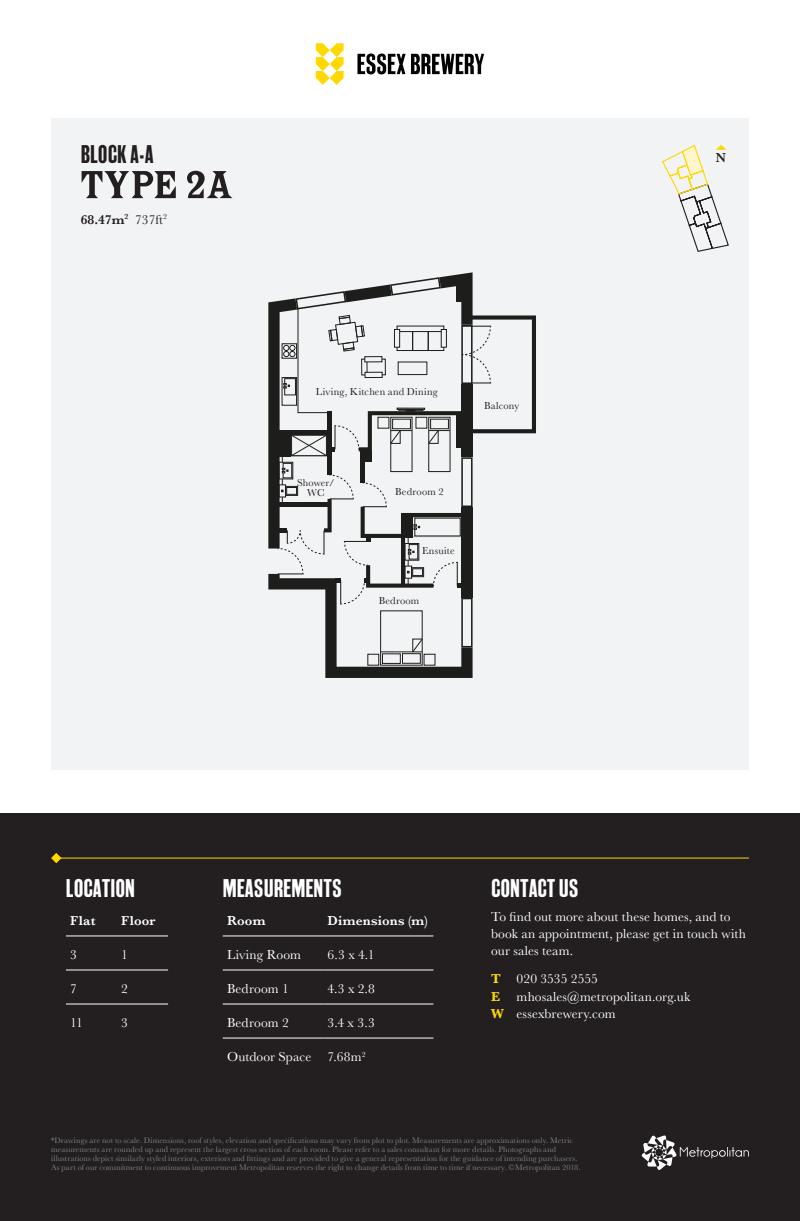
<style>
.page{position:relative;width:800px;height:1221px;background:#fff}
.page>*{position:absolute;margin:0;border:0;box-sizing:border-box;transform-origin:0 0}
.t1{font:51.15px "Myriad Pro";color:#000}
.Small_Title{font:700 condensed 50.1px "Latin";letter-spacing:-.015em;color:#231f20}
.t2{font:500 27px "Gothic";color:#fff}
.Sub-Title{font:500 27px "Gothic";color:#231f20}
.Body{font:13.5px/17.2px "Baskerville";letter-spacing:.01em;color:#fff}
.Body-2{font:600 13.5px "Baskerville";letter-spacing:.015em;color:#fff}
.t3{font:600 13.5px "Baskerville";color:#231f20}
.Body-3{font:10.5px "Baskerville";letter-spacing:.02em;color:#231f20}
.Body-4{font:10.35px/10.5px "Baskerville";letter-spacing:.01em;color:#231f20;text-align:center}
.t4{font:8.25px/9px "Baskerville";letter-spacing:.015em;color:#808285}
.s1{font-weight:400}
.s2{font-weight:700;color:#ffd800}
</style>
<div class="page">
<div style="left:0;top:813px;width:799px;height:407px;background:#231f20"></div>
<svg style="left:641px;top:1135px;width:107px;height:34px"></svg>
<svg style="left:316px;top:43px;width:27px;height:42px"></svg>
<svg style="left:357px;top:53px;width:48px;height:21px"></svg>
<svg style="left:411px;top:54px;width:73px;height:20px"></svg>
<div style="left:51px;top:118px;width:697px;height:652px;background:#f2f3f4"></div>
<svg style="left:51px;top:853px;width:10px;height:10px"></svg>
<hr style="left:53px;top:857px;width:695px;height:1px;background:#ffd800">
<svg style="left:268px;top:272px;width:268px;height:406px"></svg>
<hr style="left:223px;top:935px;width:100px;height:1px;background:#fff">
<hr style="left:323px;top:935px;width:110px;height:1px;background:#fff">
<hr style="left:223px;top:969px;width:100px;height:1px;background:#fff">
<hr style="left:323px;top:969px;width:110px;height:1px;background:#fff">
<hr style="left:223px;top:1003px;width:100px;height:1px;background:#fff">
<hr style="left:323px;top:1003px;width:110px;height:1px;background:#fff">
<hr style="left:223px;top:1037px;width:100px;height:1px;background:#fff">
<hr style="left:323px;top:1037px;width:110px;height:1px;background:#fff">
<hr style="left:66px;top:935px;width:51px;height:1px;background:#fff">
<hr style="left:117px;top:935px;width:51px;height:1px;background:#fff">
<hr style="left:66px;top:969px;width:51px;height:1px;background:#fff">
<hr style="left:117px;top:969px;width:51px;height:1px;background:#fff">
<hr style="left:66px;top:1003px;width:51px;height:1px;background:#fff">
<hr style="left:117px;top:1003px;width:51px;height:1px;background:#fff">
<svg style="left:662px;top:144px;width:67px;height:108px"></svg>
<p class="t1" style="left:104px;top:126px;width:100px">AP. 3</p>
<p class="Sub-Title" style="left:81px;top:140px;width:74px">BLOCK A-A</p>
<p class="Small_Title" style="left:81px;top:160px;width:154px">TYPE 2A</p>
<p class="t3" style="left:81px;top:210px;width:88px">68.47m<sup>2</sup> <span class="s1">737ft</span><sup>2</sup></p>
<p class="Body-3" style="left:316px;top:384px;width:123px">Living, Kitchen and Dining</p>
<p class="Body-4" style="left:297px;top:477px;width:39px">Shower/<br>WC</p>
<p class="Body-3" style="left:395px;top:485px;width:50px">Bedroom 2</p>
<p class="Body-3" style="left:422px;top:544px;width:34px">Ensuite</p>
<p class="Body-3" style="left:378px;top:593px;width:42px">Bedroom</p>
<p class="Body-3" style="left:484px;top:399px;width:37px">Balcony</p>
<h3 class="t3" style="left:715px;top:148px;width:12px">N</h3>
<h3 class="t2" style="left:66px;top:875px;width:71px">LOCATION</h3>
<h3 class="t2" style="left:223px;top:875px;width:120px">MEASUREMENTS</h3>
<p class="Body-2" style="left:70px;top:911px;width:27px">Flat</p>
<p class="Body-2" style="left:121px;top:911px;width:36px">Floor</p>
<p class="Body" style="left:70px;top:946px;width:8px">3</p>
<p class="Body" style="left:121px;top:946px;width:8px">1</p>
<p class="Body" style="left:70px;top:980px;width:8px">7</p>
<p class="Body" style="left:121px;top:980px;width:8px">2</p>
<p class="Body" style="left:70px;top:1014px;width:14px">11</p>
<p class="Body" style="left:121px;top:1014px;width:8px">3</p>
<p class="Body-2" style="left:227px;top:911px;width:40px">Room</p>
<p class="Body-2" style="left:327px;top:911px;width:102px">Dimensions (m)</p>
<p class="Body" style="left:227px;top:946px;width:76px">Living Room</p>
<p class="Body" style="left:327px;top:946px;width:49px">6.3 x 4.1</p>
<p class="Body" style="left:227px;top:980px;width:63px">Bedroom 1</p>
<p class="Body" style="left:327px;top:980px;width:49px">4.3 x 2.8</p>
<p class="Body" style="left:227px;top:1014px;width:63px">Bedroom 2</p>
<p class="Body" style="left:327px;top:1014px;width:49px">3.4 x 3.3</p>
<p class="Body" style="left:227px;top:1048px;width:86px">Outdoor Space</p>
<p class="Body" style="left:327px;top:1048px;width:40px">7.68m<sup>2</sup></p>
<h3 class="t2" style="left:491px;top:875px;width:89px">CONTACT US</h3>
<h3 class="Body" style="left:491px;top:908px;width:256px">To find out more about these homes, and to book an appointment, please get in touch with our sales team.</h3>
<h3 class="Body" style="left:491px;top:970px;width:201px"><span class="s2">T</span> 020 3535 2555<br><span class="s2">E</span> mhosales@metropolitan.org.uk<br><span class="s2">W</span> essexbrewery.com</h3>
<p class="t4" style="left:51px;top:1135px;width:531px">*Drawings are not to scale. Dimensions, roof styles, elevation and specifications may vary from plot to plot. Measurements are approximations only. Metric measurements are rounded up and represent the largest cross section of each room. Please refer to a sales consultant for more details. Photographs and illustrations depict similarly styled interiors, exteriors and fittings and are provided to give a general representation for the guidance of intending purchasers.<br>As part of our commitment to continuous improvement Metropolitan reserves the right to change details from time to time if necessary. ©Metropolitan 2018.</p>
</div>
